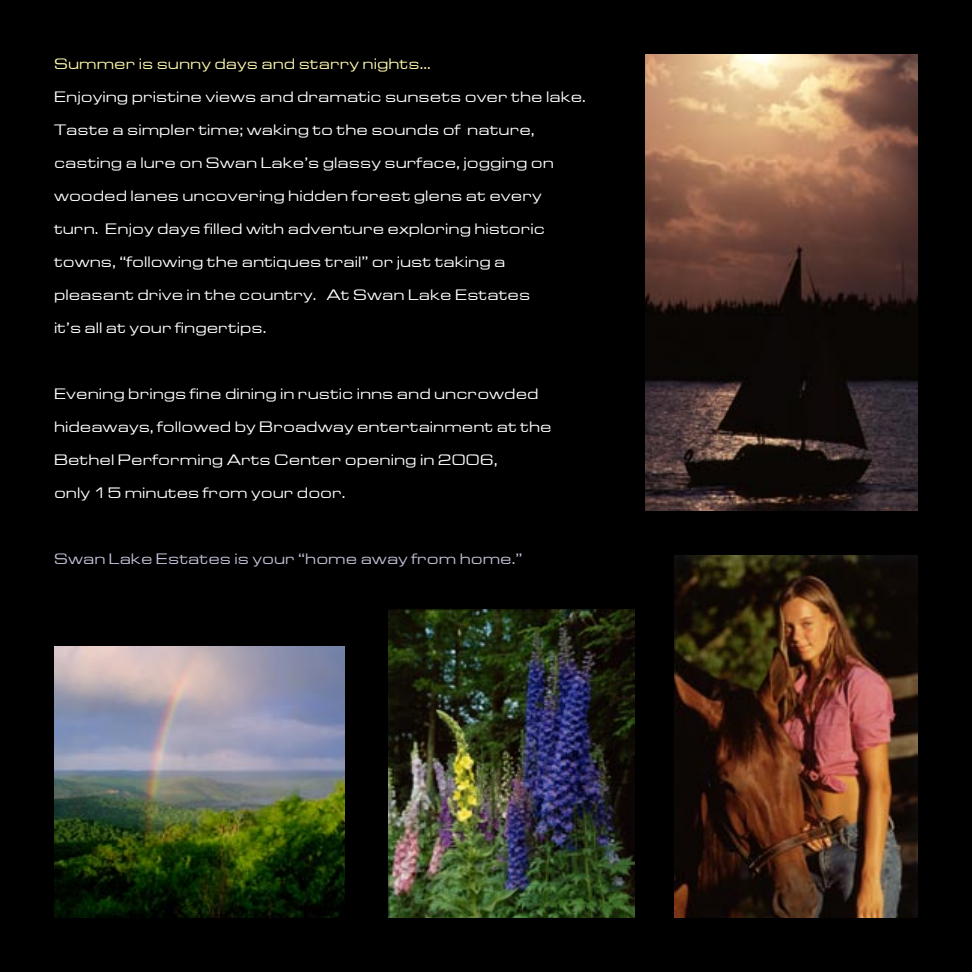
<style>
.page{position:relative;width:972px;height:972px;background:#fff}
.page>*{position:absolute;margin:0;border:0;box-sizing:border-box;transform-origin:0 0}
.t1{font:15px/33px "Eddmond";color:#fff}
.t2{font:15px "Eddmond";color:#c6c0d8}
.t3{font:15px "Eddmond";color:#fdfaad}
</style>
<div class="page">
<div style="left:1px;top:1px;width:970px;height:970px;background:#000"></div>
<img style="left:675px;top:556px;width:243px;height:362px">
<img style="left:54px;top:647px;width:291px;height:271px">
<img style="left:645px;top:54px;width:273px;height:456px">
<img style="left:388px;top:610px;width:246px;height:308px">
<p class="t3" style="left:54px;top:54px;width:378px">Summer is sunny days and starry nights...</p>
<p class="t1" style="left:54px;top:81px;width:533px">Enjoying pristine views and dramatic sunsets over the lake.</p>
<p class="t1" style="left:54px;top:114px;width:482px">Taste a simpler time; waking to the sounds of nature,</p>
<p class="t1" style="left:54px;top:147px;width:501px">casting a lure on Swan Lake’s glassy surface, jogging on</p>
<p class="t1" style="left:54px;top:180px;width:493px">wooded lanes uncovering hidden forest glens at every turn. Enjoy days filled with adventure exploring historic</p>
<p class="t1" style="left:54px;top:246px;width:453px">towns, “following the antiques trail” or just taking a</p>
<p class="t1" style="left:54px;top:279px;width:478px">pleasant drive in the country. At Swan Lake Estates</p>
<p class="t1" style="left:54px;top:312px;width:214px">it’s all at your fingertips.</p>
<p class="t1" style="left:54px;top:378px;width:486px">Evening brings fine dining in rustic inns and uncrowded</p>
<p class="t1" style="left:54px;top:411px;width:499px">hideaways, followed by Broadway entertainment at the</p>
<p class="t1" style="left:54px;top:444px;width:445px">Bethel Performing Arts Center opening in 2006,</p>
<p class="t1" style="left:54px;top:477px;width:293px">only 15 minutes from your door.</p>
<p class="t2" style="left:54px;top:549px;width:470px">Swan Lake Estates is your “home away from home.”</p>
</div>
